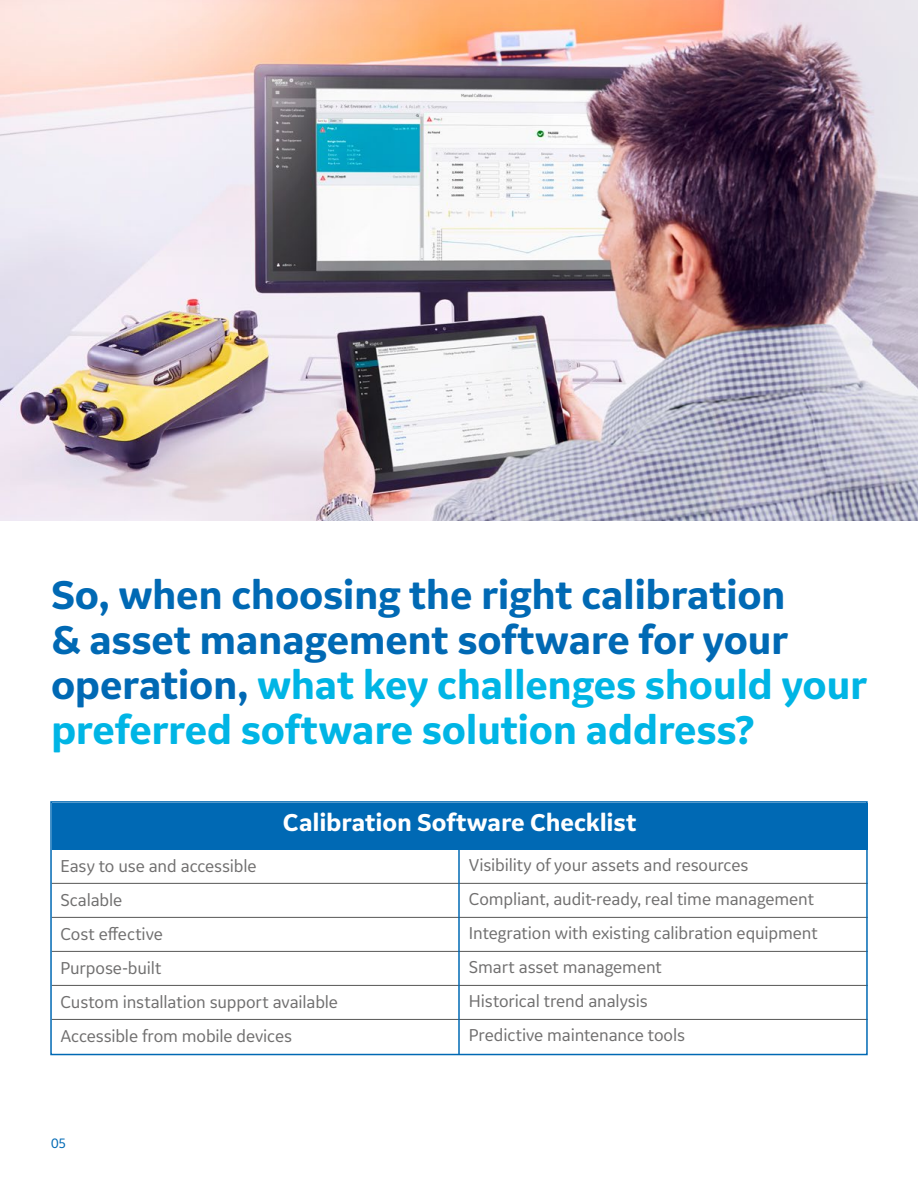
<style>
.page{position:relative;width:918px;height:1188px;background:#fff}
.page>*{position:absolute;margin:0;border:0;box-sizing:border-box;transform-origin:0 0}
.t1{font:700 42px/45px "GE Inspira Sans";letter-spacing:-.01em;color:#0069b4}
.t2{font:700 25.5px "GE Inspira Sans";letter-spacing:-.005em;color:#fff}
.t3{font:18px "GE Inspira Sans";letter-spacing:-.01em;color:#706f6f}
.t4{font:14.25px "GE Inspira Sans";color:#0069b4}
.s1{color:#00b5e5}
</style>
<div class="page">
<img style="left:0;top:0;width:918px;height:521px">
<div style="left:52px;top:803px;width:816px;height:46px;background:#0069b4"></div>
<hr style="left:52px;top:883px;width:816px;height:1px;background:#575756">
<hr style="left:52px;top:917px;width:816px;height:1px;background:#575756">
<hr style="left:52px;top:951px;width:816px;height:1px;background:#575756">
<hr style="left:52px;top:985px;width:816px;height:1px;background:#575756">
<hr style="left:52px;top:1019px;width:816px;height:1px;background:#575756">
<div style="left:50px;top:801px;width:818px;height:254px;border:2px solid #0069b4"></div>
<hr style="left:458px;top:846px;width:2px;height:208px;background:#0069b4">
<p class="t1" style="left:51px;top:572px;width:817px">So, when choosing the right calibration<br>&amp; asset management software for your operation, <span class="s1">what key challenges should your preferred software solution address?</span></p>
<p class="t2" style="left:283px;top:807px;width:355px">Calibration Software Checklist</p>
<p class="t3" style="left:60px;top:855px;width:198px">Easy to use and accessible</p>
<p class="t3" style="left:60px;top:889px;width:63px">Scalable</p>
<p class="t3" style="left:60px;top:923px;width:104px">Cost effective</p>
<p class="t3" style="left:60px;top:957px;width:102px">Purpose-built</p>
<p class="t3" style="left:60px;top:991px;width:279px">Custom installation support available</p>
<p class="t3" style="left:60px;top:1025px;width:233px">Accessible from mobile devices</p>
<p class="t4" style="left:51px;top:1134px;width:17px">05</p>
<p class="t3" style="left:469px;top:854px;width:281px">Visibility of your assets and resources</p>
<p class="t3" style="left:469px;top:888px;width:347px">Compliant, audit-ready, real time management</p>
<p class="t3" style="left:469px;top:922px;width:350px">Integration with existing calibration equipment</p>
<p class="t3" style="left:469px;top:956px;width:194px">Smart asset management</p>
<p class="t3" style="left:469px;top:990px;width:180px">Historical trend analysis</p>
<p class="t3" style="left:469px;top:1024px;width:218px">Predictive maintenance tools</p>
</div>
